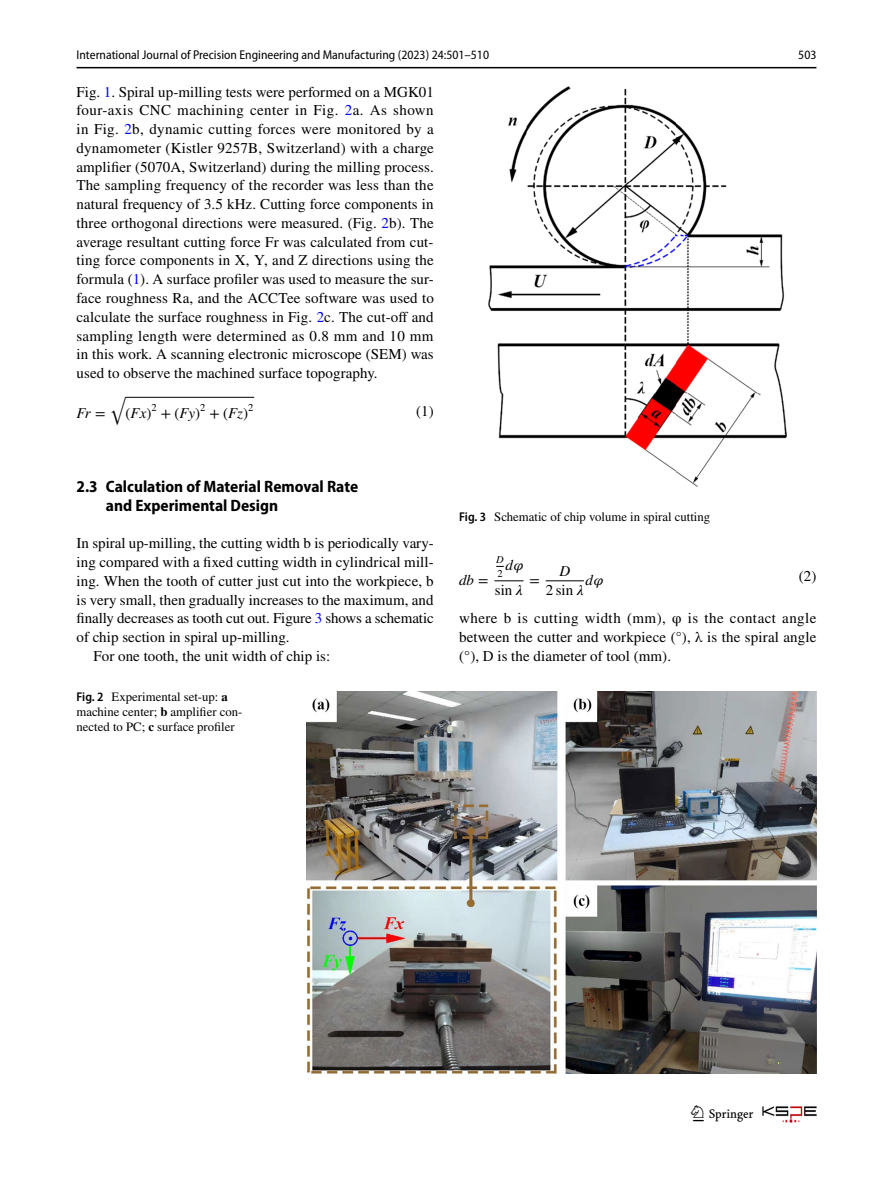
<style>
.page{position:relative;width:893px;height:1187px;background:#fff}
.page>*{position:absolute;margin:0;border:0;box-sizing:border-box;transform-origin:0 0}
.t1{font:22.5px "Springnew Regular 3";color:#000}
.t2{font:700 semi-condensed 16.5px/18.8px "Myriad Pro";color:#000}
.t3{font:15px/18.8px "STIX";letter-spacing:.005em;color:#000;text-align:justify}
.t4{font:15px "STIX Math";color:#000}
.t5{font:15px "STIX General Regular 2";color:#000}
.t6{font:15px "STIX General Italic 2";color:#000}
.t7{font:italic 15px "STIX General";color:#000}
.t8{font:15px "STIX Math Extensions";color:#000}
.t9{font:15px "STIX Math Regular 2";color:#000}
.t10{font:12.75px/15px "STIX";color:#000}
.t11{font:semi-condensed 12.75px "Myriad Pro";color:#000}
.t12{font:10.5px "STIX General Italic 2";color:#000}
.t13{font:10.5px "STIX General Regular 2";color:#000}
.s1{color:#00f}
.s2{font-family:"STIX General";font-style:italic}
.s3{font-family:"STIX Math";font-style:normal}
.s4{font-family:"Myriad Pro";font-weight:600;font-stretch:semi-condensed}
.s5{font-weight:700}
.s6{font-family:"STIX Math";font-style:italic}
.s7{font-family:"STIX Math Regular 2"}
</style>
<div class="page">
<hr style="left:77px;top:67px;width:739px;height:1px;background:#000">
<img style="left:762px;top:1106px;width:55px;height:16px">
<hr style="left:126px;top:397px;width:128px;height:1px;background:#000">
<svg style="left:494px;top:580px;width:29px;height:1px"></svg>
<hr style="left:546px;top:580px;width:38px;height:1px;background:#000">
<img style="left:306px;top:691px;width:510px;height:382px">
<img style="left:489px;top:87px;width:298px;height:399px">
<p class="t11" style="left:77px;top:48px;width:414px">International Journal of Precision Engineering and Manufacturing (2023) 24:501–510</p>
<p class="t11" style="left:798px;top:48px;width:20px">503</p>
<p class="t3" style="left:77px;top:83px;width:359px">Fig. <span class="s1">1</span>. Spiral up-milling tests were performed on a MGK01 four-axis CNC machining center in Fig. <span class="s1">2</span>a. As shown in Fig. <span class="s1">2</span>b, dynamic cutting forces were monitored by a dynamometer (Kistler 9257B, Switzerland) with a charge amplifier (5070A, Switzerland) during the milling process.<br>The sampling frequency of the recorder was less than the natural frequency of 3.5 kHz. Cutting force components in three orthogonal directions were measured. (Fig. <span class="s1">2</span>b). The average resultant cutting force Fr was calculated from cut&shy;ting force components in X, Y, and Z directions using the formula (<span class="s1">1</span>). A surface profiler was used to measure the sur&shy;face roughness Ra, and the ACCTee software was used to calculate the surface roughness in Fig. <span class="s1">2</span>c. The cut-off and sampling length were determined as 0.8 mm and 10 mm in this work. A scanning electronic microscope (SEM) was used to observe the machined surface topography.</p>
<p class="t8" style="left:110px;top:384px;width:17px">√</p>
<p class="t4" style="left:126px;top:407px;width:129px">(<span class="s2">Fx</span>)<sup>2</sup> + (<span class="s2">Fy</span>)<sup>2</sup> + (<span class="s2">Fz</span>)<sup>2</sup></p>
<p class="t7" style="left:76px;top:407px;width:31px">Fr <span class="s3">=</span></p>
<p class="t3" style="left:416px;top:403px;width:19px">(1)</p>
<p class="t2" style="left:106px;top:477px;width:254px;text-indent:-29px">2.3 Calculation of Material Removal Rate and Experimental Design</p>
<p class="t3" style="left:77px;top:535px;width:359px">In spiral up-milling, the cutting width b is periodically vary-</p>
<p class="t3" style="left:77px;top:553px;width:359px">ing compared with a fixed cutting width in cylindrical mill-</p>
<p class="t3" style="left:77px;top:572px;width:359px">ing. When the tooth of cutter just cut into the workpiece, b</p>
<p class="t3" style="left:77px;top:591px;width:358px">is very small, then gradually increases to the maximum, and</p>
<p class="t3" style="left:77px;top:610px;width:359px">finally decreases as tooth cut out. Figure <span class="s1">3</span> shows a schematic</p>
<p class="t3" style="left:77px;top:628px;width:215px">of chip section in spiral up-milling.</p>
<p class="t3" style="left:94px;top:647px;width:238px">For one tooth, the unit width of chip is:</p>
<p class="t10" style="left:77px;top:690px;width:167px"><span class="s4">Fig. 2</span> Experimental set-up: <span class="s5">a </span>machine center; <span class="s5">b</span> amplifier con&shy;nected to PC; <span class="s5">c</span> surface profiler</p>
<p class="t10" style="left:459px;top:510px;width:252px"><span class="s4">Fig. 3</span> Schematic of chip volume in spiral cutting</p>
<p class="t12" style="left:496px;top:555px;width:9px">D</p>
<p class="t13" style="left:497px;top:567px;width:7px">2</p>
<p class="t6" style="left:506px;top:560px;width:19px">d<span class="s6">𝜑</span></p>
<p class="t5" style="left:495px;top:581px;width:30px">sin <span class="s6">𝜆</span></p>
<p class="t6" style="left:559px;top:565px;width:12px">D</p>
<p class="t5" style="left:546px;top:581px;width:40px">2sin<span class="s6">𝜆</span></p>
<p class="t6" style="left:459px;top:574px;width:31px">db <span class="s7">=</span></p>
<p class="t3" style="left:799px;top:568px;width:19px">(2)</p>
<p class="t6" style="left:586px;top:574px;width:19px">d<span class="s6">𝜑</span></p>
<p class="t9" style="left:529px;top:574px;width:12px">=</p>
<p class="t3" style="left:459px;top:610px;width:359px">where b is cutting width (mm), φ is the contact angle between the cutter and workpiece (°), λ is the spiral angle (°), D is the diameter of tool (mm).</p>
<h1 class="t1" style="left:693px;top:1096px;width:62px">1 3</h1>
</div>
